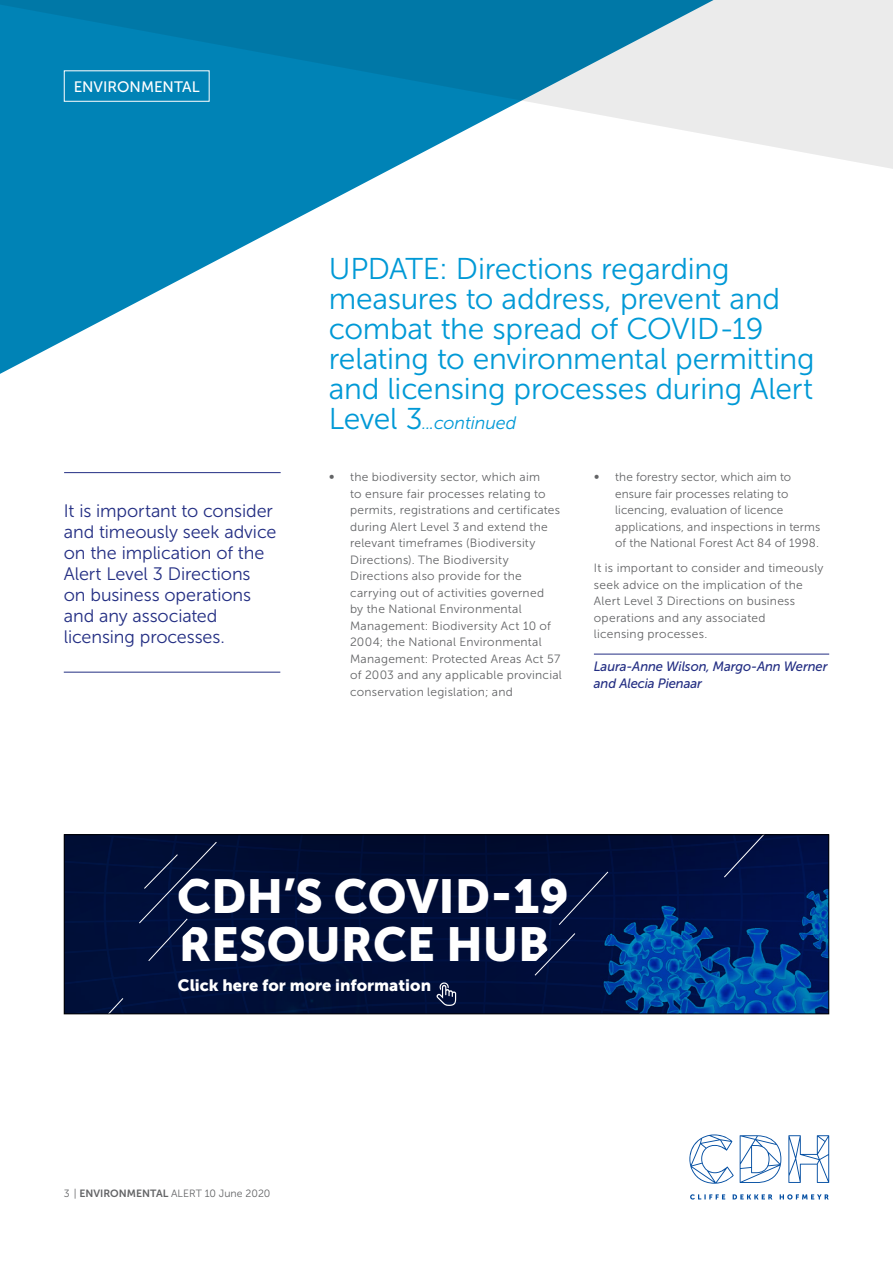
<style>
.page{position:relative;width:893px;height:1263px;background:#fff}
.page>*{position:absolute;margin:0;border:0;box-sizing:border-box;transform-origin:0 0}
.t1{font:47.4px/48px "Museo Sans 900";color:#fff}
.t2{font:30px/30px "Museo Sans 300";letter-spacing:-.01em;color:#0099d6}
.t3{font:18px/21px "Museo Sans 300";letter-spacing:-.005em;color:#232e83}
.t4{font:italic 18px "Museo Sans 300";letter-spacing:-.005em;color:#0099d6}
.t5{font:16.35px "Museo Sans 900";color:#fff}
.t6{font:15.15px "Museo Sans 500";color:#fff}
.t7{font:italic 13.5px/16.2px "Museo Sans 500";letter-spacing:-.01em;color:#232e83}
.t8{font:12px/16.5px "Museo Sans 300";letter-spacing:.02em;color:#636466}
.t9{font:10.5px "Museo Sans 300";color:#636466}
.s1{font-style:normal;font-size:30px}
.s2{font-family:"Museo Sans 700"}
</style>
<div class="page">
<svg style="left:690px;top:1194px;width:139px;height:5px"></svg>
<svg style="left:689px;top:1134px;width:45px;height:50px"></svg>
<svg style="left:740px;top:1135px;width:41px;height:48px"></svg>
<svg style="left:788px;top:1135px;width:41px;height:48px"></svg>
<svg style="left:0;top:189px;width:353px;height:185px"></svg>
<svg style="left:0;top:0;width:893px;height:189px"></svg>
<hr style="left:594px;top:654px;width:235px;height:1px;background:#232e83">
<hr style="left:64px;top:472px;width:217px;height:1px;background:#232e83">
<hr style="left:64px;top:672px;width:216px;height:1px;background:#232e83">
<div style="left:64px;top:70px;width:146px;height:32px;border:1px solid #fff"></div>
<svg style="left:64px;top:835px;width:765px;height:179px;background:#011644"></svg>
<p class="t6" style="left:74px;top:78px;width:128px">ENVIRONMENTAL</p>
<h3 class="t3" style="left:64px;top:500px;width:214px">It is important to consider and timeously seek advice on the implication of the<br>Alert Level 3 Directions on business operations and any associated licensing processes.</h3>
<h2 class="t2" style="left:329px;top:253px;width:487px">UPDATE: Directions regarding measures to address, prevent and combat the spread of COVID-19 relating to environmental permitting and licensing processes during Alert</h2>
<h3 class="t4" style="left:329px;top:413px;width:189px"><span class="s1">Level 3</span>...continued</h3>
<p class="t8" style="left:329px;top:469px;width:7px">∞</p>
<p class="t8" style="left:350px;top:469px;width:213px">the biodiversity sector, which aim<br>to ensure fair processes relating to permits, registrations and certificates during Alert Level 3 and extend the relevant timeframes (Biodiversity Directions). The Biodiversity Directions also provide for the carrying out of activities governed<br>by the National Environmental Management: Biodiversity Act 10 of 2004; the National Environmental Management: Protected Areas Act 57 of 2003 and any applicable provincial conservation legislation; and</p>
<p class="t8" style="left:594px;top:469px;width:7px">∞</p>
<p class="t8" style="left:615px;top:469px;width:207px">the forestry sector, which aim to ensure fair processes relating to licencing, evaluation of licence applications, and inspections in terms of the National Forest Act 84 of 1998.</p>
<p class="t8" style="left:594px;top:560px;width:231px">It is important to consider and timeously seek advice on the implication of the Alert Level 3 Directions on business operations and any associated<br>licensing processes.</p>
<p class="t7" style="left:594px;top:659px;width:235px">Laura-Anne Wilson, Margo-Ann Werner and Alecia Pienaar</p>
<h1 class="t1" style="left:177px;top:872px;width:393px">CDH’S COVID-19<br>RESOURCE HUB</h1>
<h3 class="t5" style="left:178px;top:976px;width:255px">Click here for more information</h3>
<p class="t9" style="left:64px;top:1188px;width:208px">3 | <span class="s2">ENVIRONMENTAL</span> ALERT 10 June 2020</p>
</div>
